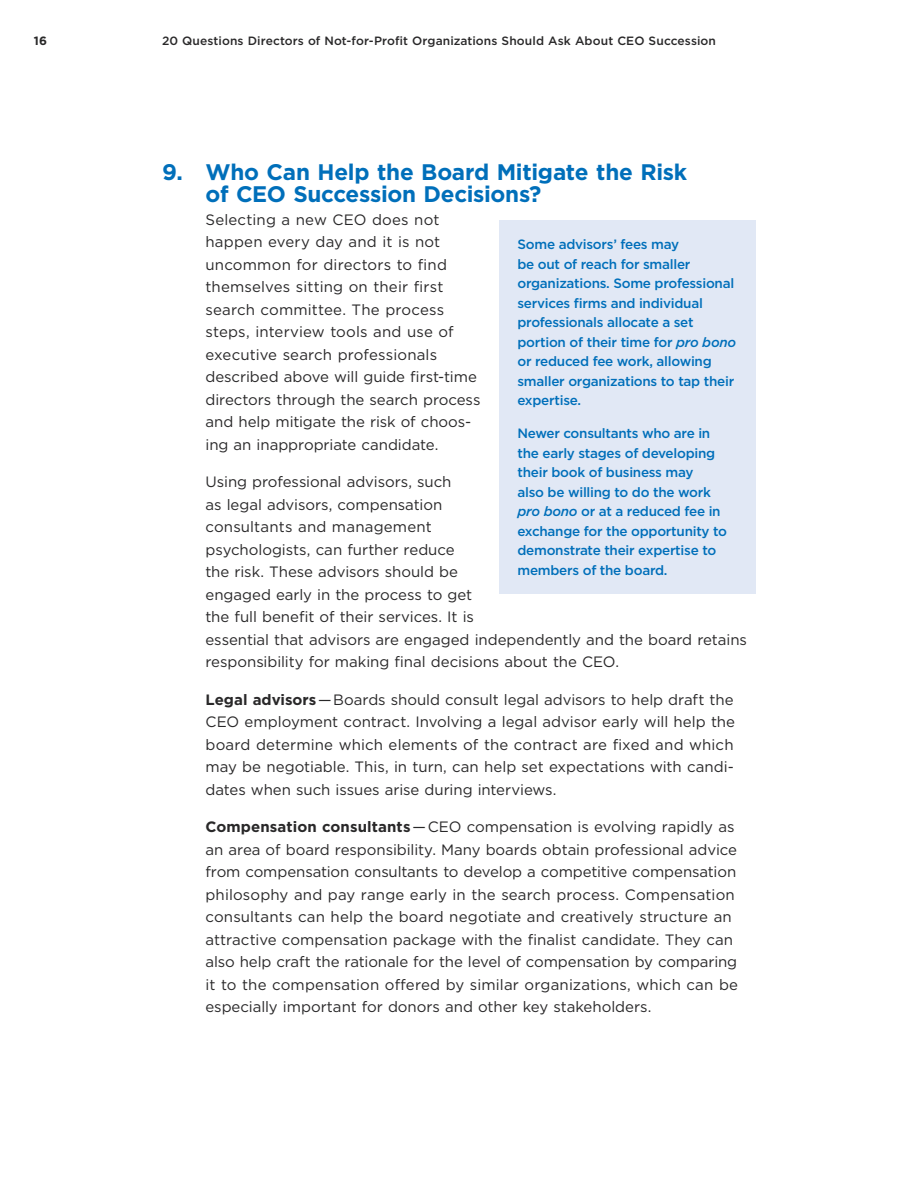
<style>
.page{position:relative;width:918px;height:1188px;background:#fff}
.page>*{position:absolute;margin:0;border:0;box-sizing:border-box;transform-origin:0 0}
.t1{font:700 22.5px/22.5px "Gotham";letter-spacing:-.015em;color:#006fba}
.t2{font:15px/22.5px "Gotham";color:#292829}
.t3{font:500 13.5px/19.5px "Gotham";letter-spacing:-.02em;color:#006fba}
.t4{font:500 12px "Gotham";letter-spacing:.005em;color:#292829}
.t5{font:700 12px "Gotham";color:#292829}
.s1{font-weight:700}
.s2{font-style:italic}
</style>
<div class="page">
<div style="left:500px;top:220px;width:256px;height:374px;background:#e1e8f5"></div>
<p class="t5" style="left:34px;top:33px;width:15px">16</p>
<p class="t4" style="left:162px;top:33px;width:555px">20 Questions Directors of Not-for-Profit Organizations Should Ask About CEO Succession</p>
<h1 class="t1" style="left:206px;top:161px;width:483px;text-indent:-44px">9. Who Can Help the Board Mitigate the Risk of CEO Succession Decisions?</h1>
<p class="t2" style="left:206px;top:208px;width:277px">Selecting a new CEO does not happen every day and it is not uncommon for directors to find themselves sitting on their first search committee. The process steps, interview tools and use of executive search professionals described above will guide first-time directors through the search process and help mitigate the risk of choos&shy;ing an inappropriate candidate.</p>
<p class="t2" style="left:206px;top:471px;width:543px">Using professional advisors, such<br>as legal advisors, compensation<br>consultants and management<br>psychologists, can further reduce<br>the risk. These advisors should be<br>engaged early in the process to get<br>the full benefit of their services. It is<br>essential that advisors are engaged independently and the board retains responsibility for making final decisions about the CEO.</p>
<p class="t2" style="left:206px;top:688px;width:531px;text-align:justify"><span class="s1">Legal advisors</span> — Boards should consult legal advisors to help draft the CEO employment contract. Involving a legal advisor early will help the board determine which elements of the contract are fixed and which may be negotiable. This, in turn, can help set expectations with candi&shy;dates when such issues arise during interviews.</p>
<p class="t2" style="left:206px;top:816px;width:534px"><span class="s1">Compensation consultants</span> — CEO compensation is evolving rapidly as an area of board responsibility. Many boards obtain professional advice from compensation consultants to develop a competitive compensation philosophy and pay range early in the search process. Compensation consultants can help the board negotiate and creatively structure an attractive compensation package with the finalist candidate. They can also help craft the rationale for the level of compensation by comparing it to the compensation offered by similar organizations, which can be especially important for donors and other key stakeholders.</p>
<p class="t3" style="left:518px;top:235px;width:220px">Some advisors’ fees may<br>be out of reach for smaller organizations. Some professional services firms and individual professionals allocate a set portion of their time for <span class="s2">pro bono </span>or reduced fee work, allowing smaller organizations to tap their expertise.</p>
<p class="t3" style="left:518px;top:424px;width:211px">Newer consultants who are in the early stages of developing their book of business may<br>also be willing to do the work <span class="s2">pro bono</span> or at a reduced fee in exchange for the opportunity to demonstrate their expertise to members of the board.</p>
</div>
